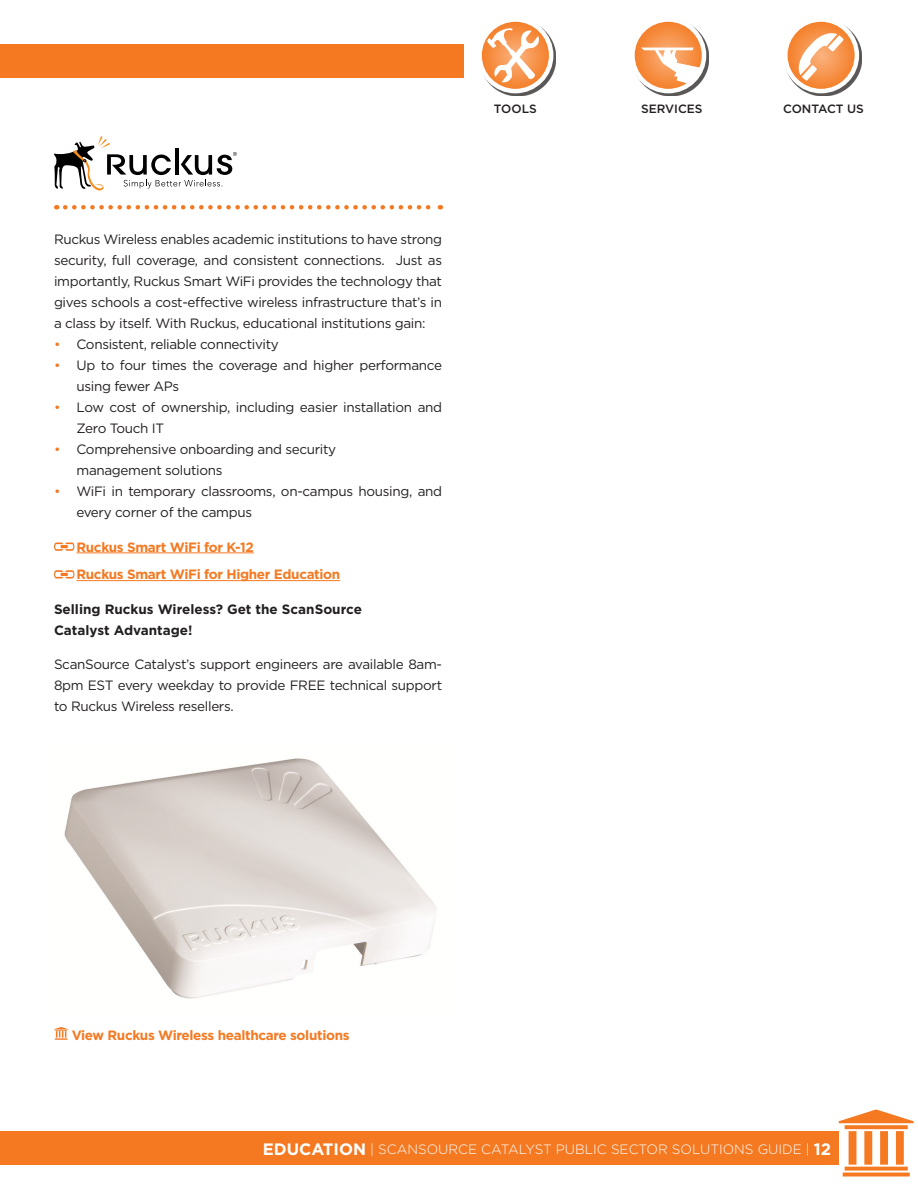
<style>
.page{position:relative;width:918px;height:1188px;background:#fff}
.page>*{position:absolute;margin:0;border:0;box-sizing:border-box;transform-origin:0 0}
.t1{font:13.5px/21px "Gotham";letter-spacing:-.025em;color:#231f20}
.t2{font:700 13.5px "Gotham";letter-spacing:-.025em;color:#f47921}
.t3{font:300 13.5px "Gotham";color:#fff}
.t4{font:700 13.5px/21px "Gotham";color:#231f20}
.t5{font:500 12px "Gotham";color:#231f20}
.s1{color:#f47921}
.s2{font-weight:700;font-size:16.5px}
</style>
<div class="page">
<div style="left:0;top:1131px;width:839px;height:34px;background:#f47921"></div>
<div style="left:632px;top:20px;width:77px;height:76px;background:#231f20;opacity:.75"></div>
<svg style="left:632px;top:20px;width:72px;height:71px"></svg>
<div style="left:630px;top:17px;width:76px;height:76px;border:4px solid #fff;border-radius:50%"></div>
<div style="left:785px;top:20px;width:76px;height:76px;background:#231f20;opacity:.75"></div>
<svg style="left:785px;top:20px;width:72px;height:71px"></svg>
<div style="left:783px;top:17px;width:76px;height:76px;border:4px solid #fff;border-radius:50%"></div>
<div style="left:480px;top:20px;width:76px;height:76px;background:#231f20;opacity:.75"></div>
<svg style="left:480px;top:20px;width:71px;height:71px"></svg>
<div style="left:477px;top:17px;width:76px;height:76px;border:4px solid #fff;border-radius:50%"></div>
<svg style="left:486px;top:27px;width:53px;height:56px"></svg>
<svg style="left:797px;top:31px;width:47px;height:50px"></svg>
<svg style="left:641px;top:48px;width:62px;height:37px"></svg>
<svg style="left:839px;top:1109px;width:75px;height:68px"></svg>
<div style="left:0;top:44px;width:464px;height:33px;background:#f47921"></div>
<img style="left:64px;top:758px;width:373px;height:241px">
<hr style="left:76px;top:553px;width:178px;height:1px;background:#f47921">
<hr style="left:76px;top:580px;width:264px;height:1px;background:#f47921">
<svg style="left:65px;top:205px;width:376px;height:5px"></svg>
<svg style="left:54px;top:543px;width:20px;height:8px"></svg>
<svg style="left:54px;top:570px;width:20px;height:9px"></svg>
<svg style="left:54px;top:1027px;width:14px;height:13px"></svg>
<svg style="left:54px;top:136px;width:183px;height:54px"></svg>
<p class="t1" style="left:54px;top:228px;width:390px;text-align:justify">Ruckus Wireless enables academic institutions to have strong security, full coverage, and consistent connections. Just as importantly, Ruckus Smart WiFi provides the technology that gives schools a cost-effective wireless infrastructure that’s in a class by itself. With Ruckus, educational institutions gain:</p>
<p class="t1" style="left:54px;top:333px;width:226px"><span class="s1">•</span> Consistent, reliable connectivity</p>
<p class="t1" style="left:76px;top:354px;width:367px;text-indent:-22px"><span class="s1">•</span> Up to four times the coverage and higher performance using fewer APs</p>
<p class="t1" style="left:76px;top:396px;width:367px;text-indent:-22px"><span class="s1">•</span> Low cost of ownership, including easier installation and<br>Zero Touch IT</p>
<p class="t1" style="left:76px;top:438px;width:261px;text-indent:-22px"><span class="s1">•</span> Comprehensive onboarding and security management solutions</p>
<p class="t1" style="left:76px;top:480px;width:367px;text-indent:-22px"><span class="s1">•</span> WiFi in temporary classrooms, on-campus housing, and every corner of the campus</p>
<p class="t2" style="left:76px;top:538px;width:179px">Ruckus Smart WiFi for K-12</p>
<p class="t2" style="left:76px;top:566px;width:265px">Ruckus Smart WiFi for Higher Education</p>
<p class="t4" style="left:54px;top:598px;width:309px">Selling Ruckus Wireless? Get the ScanSource<br>Catalyst Advantage!</p>
<p class="t1" style="left:54px;top:654px;width:390px;text-align:justify">ScanSource Catalyst’s support engineers are available 8am-8pm EST every weekday to provide FREE technical support to Ruckus Wireless resellers.</p>
<p class="t5" style="left:494px;top:101px;width:44px">TOOLS</p>
<p class="t5" style="left:641px;top:101px;width:63px">SERVICES</p>
<p class="t5" style="left:783px;top:101px;width:82px">CONTACT US</p>
<p class="t2" style="left:72px;top:1026px;width:279px">View Ruckus Wireless healthcare solutions</p>
<p class="t3" style="left:263px;top:1141px;width:570px"><span class="s2">EDUCATION</span> | SCANSOURCE CATALYST PUBLIC SECTOR SOLUTIONS GUIDE | <span class="s2">12</span></p>
</div>
